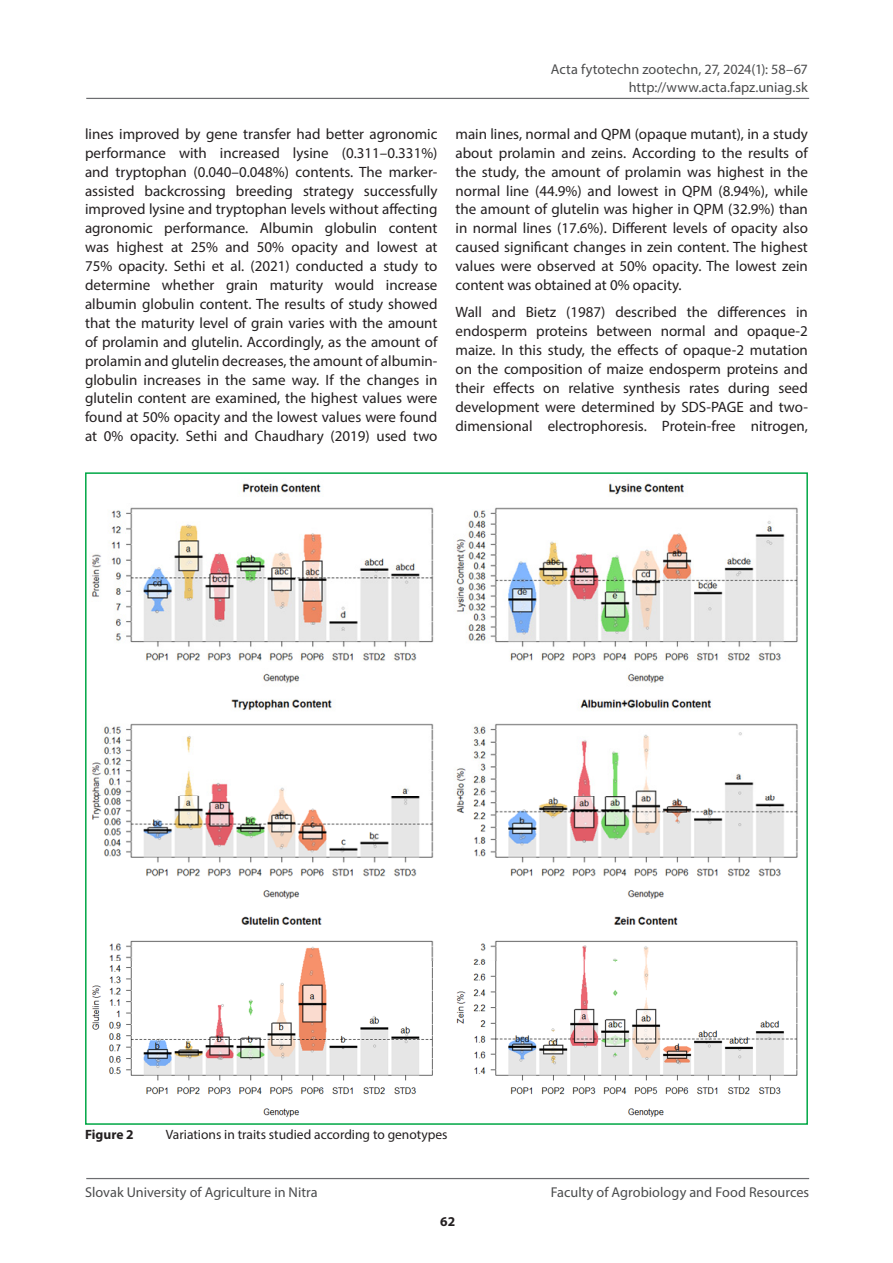
<style>
.page{position:relative;width:893px;height:1263px;background:#fff}
.page>*{position:absolute;margin:0;border:0;box-sizing:border-box;transform-origin:0 0}
.odstavec_anglic{font:15px/18.9px "Myriad Pro";color:#231f20;text-align:justify}
.t1{font:14.25px/17.1px "Myriad Pro";color:#4b4c4d;text-align:right}
.obrazok{font:13.5px "Myriad Pro";color:#231f20}
.obrazok-2{font:700 13.5px "Myriad Pro";color:#231f20}
</style>
<div class="page">
<hr style="left:86px;top:98px;width:723px;height:1px;background:#6c6d70">
<hr style="left:86px;top:1178px;width:723px;height:1px;background:#6c6d70">
<img style="left:89px;top:483px;width:709px;height:634px">
<p class="t1" style="left:551px;top:61px;width:258px">Acta fytotechn zootechn, 27, 2024(1): 58–67 http://www.acta.fapz.uniag.sk</p>
<p class="odstavec_anglic" style="left:85px;top:124px;width:354px">lines improved by gene transfer had better agronomic performance with increased lysine (0.311–0.331%) and tryptophan (0.040–0.048%) contents. The marker&shy;assisted backcrossing breeding strategy successfully improved lysine and tryptophan levels without affecting agronomic performance. Albumin globulin content was highest at 25% and 50% opacity and lowest at 75% opacity. Sethi et al. (2021) conducted a study to determine whether grain maturity would increase albumin globulin content. The results of study showed that the maturity level of grain varies with the amount of prolamin and glutelin. Accordingly, as the amount of prolamin and glutelin decreases, the amount of albumin&shy;globulin increases in the same way. If the changes in glutelin content are examined, the highest values were found at 50% opacity and the lowest values were found at 0% opacity. Sethi and Chaudhary (2019) used two</p>
<p class="odstavec_anglic" style="left:455px;top:124px;width:354px">main lines, normal and QPM (opaque mutant), in a study about prolamin and zeins. According to the results of the study, the amount of prolamin was highest in the normal line (44.9%) and lowest in QPM (8.94%), while the amount of glutelin was higher in QPM (32.9%) than in normal lines (17.6%). Different levels of opacity also caused significant changes in zein content. The highest values were observed at 50% opacity. The lowest zein content was obtained at 0% opacity.</p>
<p class="odstavec_anglic" style="left:455px;top:303px;width:354px">Wall and Bietz (1987) described the differences in endosperm proteins between normal and opaque-2 maize. In this study, the effects of opaque-2 mutation on the composition of maize endosperm proteins and their effects on relative synthesis rates during seed development were determined by SDS-PAGE and two&shy;dimensional electrophoresis. Protein-free nitrogen,</p>
<p class="obrazok-2" style="left:85px;top:1126px;width:50px">Figure 2</p>
<p class="obrazok" style="left:166px;top:1126px;width:283px">Variations in traits studied according to genotypes</p>
<p class="t1" style="left:85px;top:1183px;width:234px">Slovak University of Agriculture in Nitra</p>
<p class="t1" style="left:551px;top:1183px;width:260px">Faculty of Agrobiology and Food Resources</p>
<p class="obrazok-2" style="left:440px;top:1212px;width:16px">62</p>
</div>
